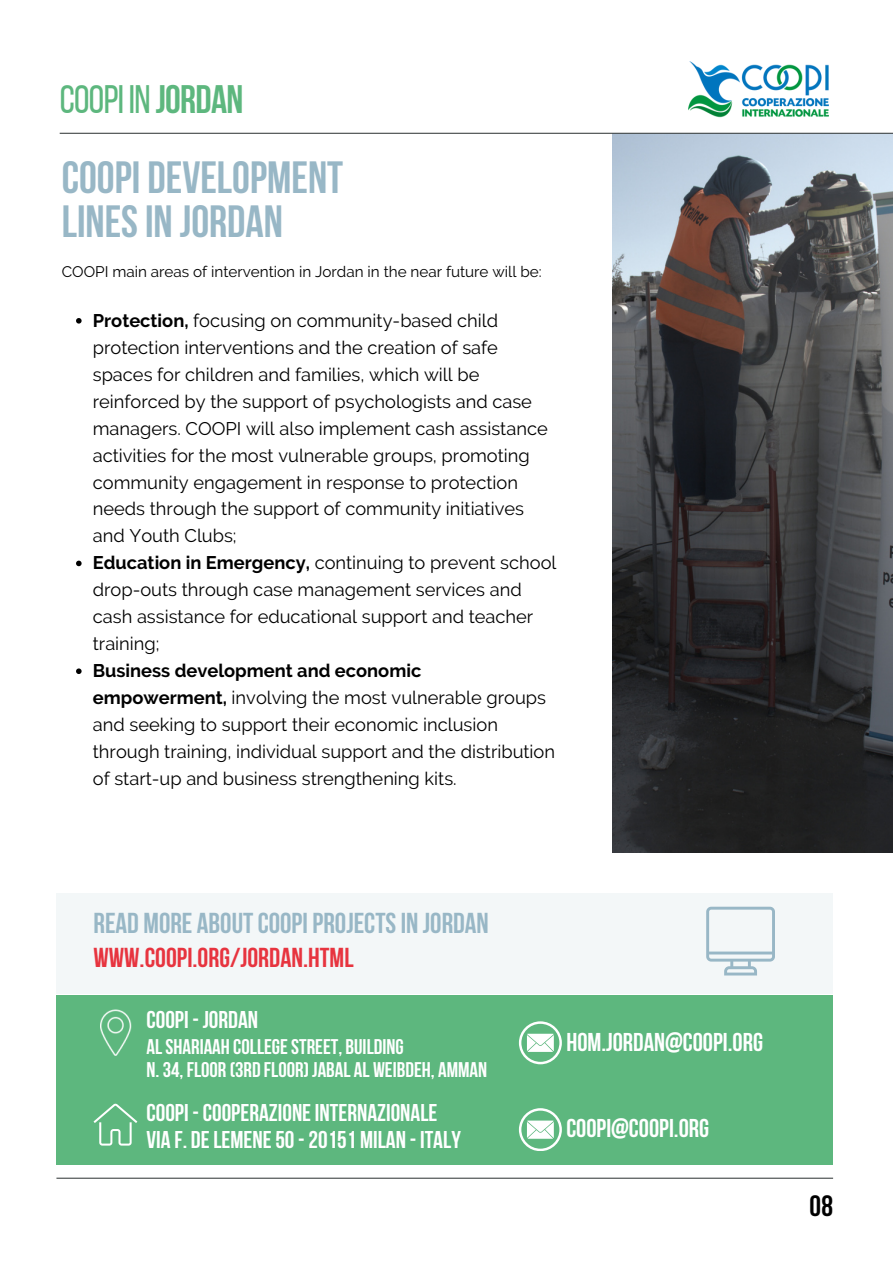
<style>
.page{position:relative;width:893px;height:1264px;background:#fff}
.page>*{position:absolute;margin:0;border:0;box-sizing:border-box;transform-origin:0 0}
.t1{font:700 45px "Bebas Neue";color:#98b7c6}
.t2{font:39.6px "Bebas Neue";letter-spacing:-.015em;color:#5db77e}
.t3{font:700 29.25px "Bebas Neue";color:#000}
.t4{font:700 28.65px "Bebas Neue";color:#98b7c6}
.t5{font:700 27.3px "Bebas Neue";color:#e7343f}
.t6{font:700 25.65px "Bebas Neue";color:#fff}
.t7{font:700 24.15px "Bebas Neue";color:#fff}
.t8{font:700 21.15px "Bebas Neue";color:#fff}
.t9{font:18.3px/27px "Raleway";color:#000}
.t10{font:15.3px "Raleway";color:#000}
.s1{font-weight:700}
</style>
<div class="page">
<img style="left:612px;top:134px;width:280px;height:718px">
<div style="left:56px;top:994px;width:777px;height:170px;background:#5db77e"></div>
<img style="left:688px;top:62px;width:140px;height:56px">
<hr style="left:60px;top:133px;width:832px;height:1px;background:#414747">
<svg style="left:519px;top:1021px;width:42px;height:43px"></svg>
<svg style="left:76px;top:318px;width:6px;height:5px"></svg>
<svg style="left:76px;top:560px;width:6px;height:6px"></svg>
<svg style="left:76px;top:668px;width:6px;height:6px"></svg>
<div style="left:56px;top:893px;width:777px;height:101px;background:#f3f7f8"></div>
<svg style="left:706px;top:906px;width:68px;height:69px"></svg>
<svg style="left:519px;top:1108px;width:42px;height:42px"></svg>
<svg style="left:93px;top:1103px;width:44px;height:42px"></svg>
<img style="left:100px;top:1009px;width:32px;height:46px">
<hr style="left:56px;top:1177px;width:777px;height:1px;background:#414747">
<p class="t2" style="left:60px;top:83px;width:185px">COOPI IN <span class="s1">JORDAN</span></p>
<p class="t1" style="left:62px;top:159px;width:283px">COOPI DEVELOPMENT</p>
<p class="t1" style="left:62px;top:203px;width:223px">LINESIN JORDAN</p>
<p class="t10" style="left:62px;top:262px;width:481px">COOPI main areas of intervention in Jordan in the near future will be:</p>
<p class="t9" style="left:93px;top:307px;width:456px"><span class="s1">Protection,</span> focusing on community-based child protection interventions and the creation of safe spaces for children and families, which will be reinforced by the support of psychologists and case managers. COOPI will also implement cash assistance activities for the most vulnerable groups, promoting community engagement in response to protection needs through the support of community initiatives and Youth Clubs;</p>
<p class="t9" style="left:93px;top:549px;width:465px"><span class="s1">Education in Emergency,</span> continuing to prevent school drop-outs through case management services and cash assistance for educational support and teacher training;</p>
<p class="t9" style="left:93px;top:657px;width:464px"><span class="s1">Business development and economic empowerment,</span> involving the most vulnerable groups and seeking to support their economic inclusion through training, individual support and the distribution of start-up and business strengthening kits.</p>
<p class="t4" style="left:93px;top:911px;width:397px">READ MORE ABOUTCOOPI PROJECTSIN JORDAN</p>
<p class="t5" style="left:93px;top:946px;width:261px">WWW.COOPI.ORG/JORDAN.HTML</p>
<p class="t7" style="left:146px;top:1009px;width:113px">COOPI - JORDAN</p>
<p class="t8" style="left:146px;top:1037px;width:259px">ALSHARIAAH COLLEGESTREET, BUILDING</p>
<p class="t8" style="left:146px;top:1061px;width:342px">N. 34, FLOOR (3RD FLOOR) JABAL AL WEIBDEH, AMMAN</p>
<p class="t7" style="left:146px;top:1102px;width:292px">COOPI -COOPERAZIONEINTERNAZIONALE</p>
<p class="t7" style="left:146px;top:1129px;width:316px">VIA F. DELEMENE50-20151 MILAN - ITALY</p>
<p class="t6" style="left:566px;top:1031px;width:198px">HOM.JORDAN@COOPI.ORG</p>
<p class="t6" style="left:566px;top:1117px;width:144px">COOPI@COOPI.ORG</p>
<p class="t3" style="left:809px;top:1193px;width:25px">08</p>
</div>
